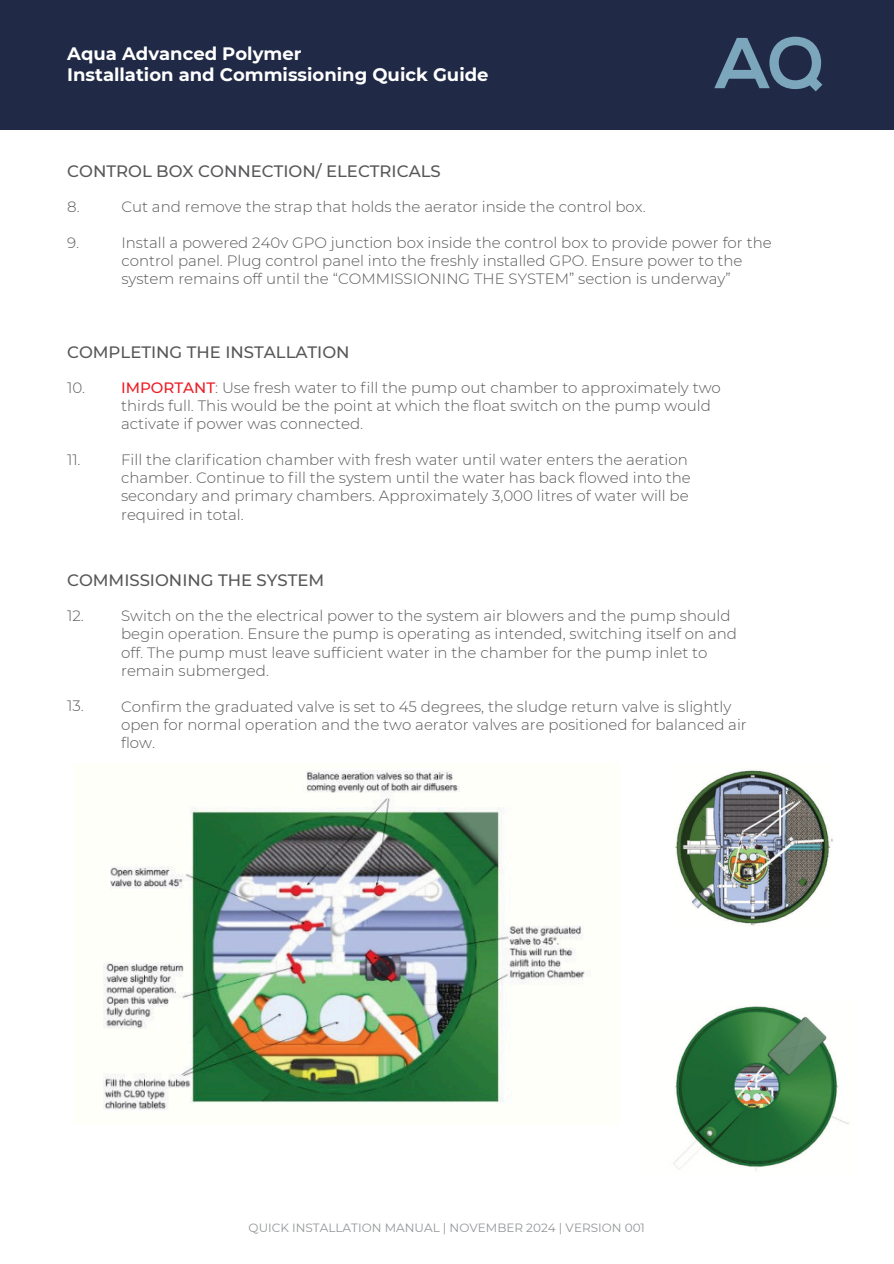
<style>
.page{position:relative;width:894px;height:1264px;background:#fff}
.page>*{position:absolute;margin:0;border:0;box-sizing:border-box;transform-origin:0 0}
.t1{font:700 18px/21.3px "Montserrat";color:#fff}
.t2{font:500 16.5px "Montserrat";color:#58585a}
.t3{font:300 15px/18px "Montserrat";color:#58585a}
.t4{font:12px "Montserrat";color:#939598}
.s1{font-weight:500;color:#ed1c24}
</style>
<div class="page">
<img style="left:675px;top:770px;width:158px;height:156px">
<img style="left:103px;top:770px;width:487px;height:340px">
<img style="left:673px;top:1006px;width:176px;height:165px">
<div style="left:0;top:0;width:893px;height:129px;background:#202945"></div>
<svg style="left:714px;top:37px;width:108px;height:54px"></svg>
<p class="t1" style="left:67px;top:42px;width:422px">Aqua Advanced Polymer<br>Installation and Commissioning Quick Guide</p>
<h3 class="t2" style="left:67px;top:161px;width:375px">CONTROL BOX CONNECTION/ ELECTRICALS</h3>
<h1 class="t3" style="left:67px;top:198px;width:14px">8.</h1>
<p class="t3" style="left:121px;top:198px;width:525px">Cut and remove the strap that holds the aerator inside the control box.</p>
<p class="t3" style="left:121px;top:234px;width:651px">Install a powered 240v GPO junction box inside the control box to provide power for the control panel. Plug control panel into the freshly installed GPO. Ensure power to the system remains off until the “COMMISSIONING THE SYSTEM” section is underway”</p>
<h3 class="t3" style="left:67px;top:233px;width:14px">9.</h3>
<h3 class="t2" style="left:67px;top:342px;width:284px">COMPLETING THE INSTALLATION</h3>
<h1 class="t3" style="left:67px;top:378px;width:20px">10.</h1>
<h3 class="t3" style="left:121px;top:379px;width:601px"><span class="s1">IMPORTANT</span>: Use fresh water to fill the pump out chamber to approximately two thirds full. This would be the point at which the float switch on the pump would activate if power was connected.</h3>
<h3 class="t3" style="left:121px;top:451px;width:571px">Fill the clarification chamber with fresh water until water enters the aeration chamber. Continue to fill the system until the water has back flowed into the secondary and primary chambers. Approximately 3,000 litres of water will be required in total.</h3>
<h3 class="t3" style="left:67px;top:450px;width:15px">11.</h3>
<h3 class="t2" style="left:67px;top:570px;width:259px">COMMISSIONING THE SYSTEM</h3>
<h3 class="t3" style="left:67px;top:606px;width:18px">12.</h3>
<h3 class="t3" style="left:67px;top:696px;width:18px">13.</h3>
<h3 class="t3" style="left:121px;top:607px;width:617px">Switch on the the electrical power to the system air blowers and the pump should begin operation. Ensure the pump is operating as intended, switching itself on and off. The pump must leave sufficient water in the chamber for the pump inlet to remain submerged.</h3>
<p class="t3" style="left:121px;top:697px;width:627px">Confirm the graduated valve is set to 45 degrees, the sludge return valve is slightly open for normal operation and the two aerator valves are positioned for balanced air flow.</p>
<p class="t4" style="left:248px;top:1220px;width:397px">QUICK INSTALLATION MANUAL | NOVEMBER 2024 | VERSION 001</p>
</div>
